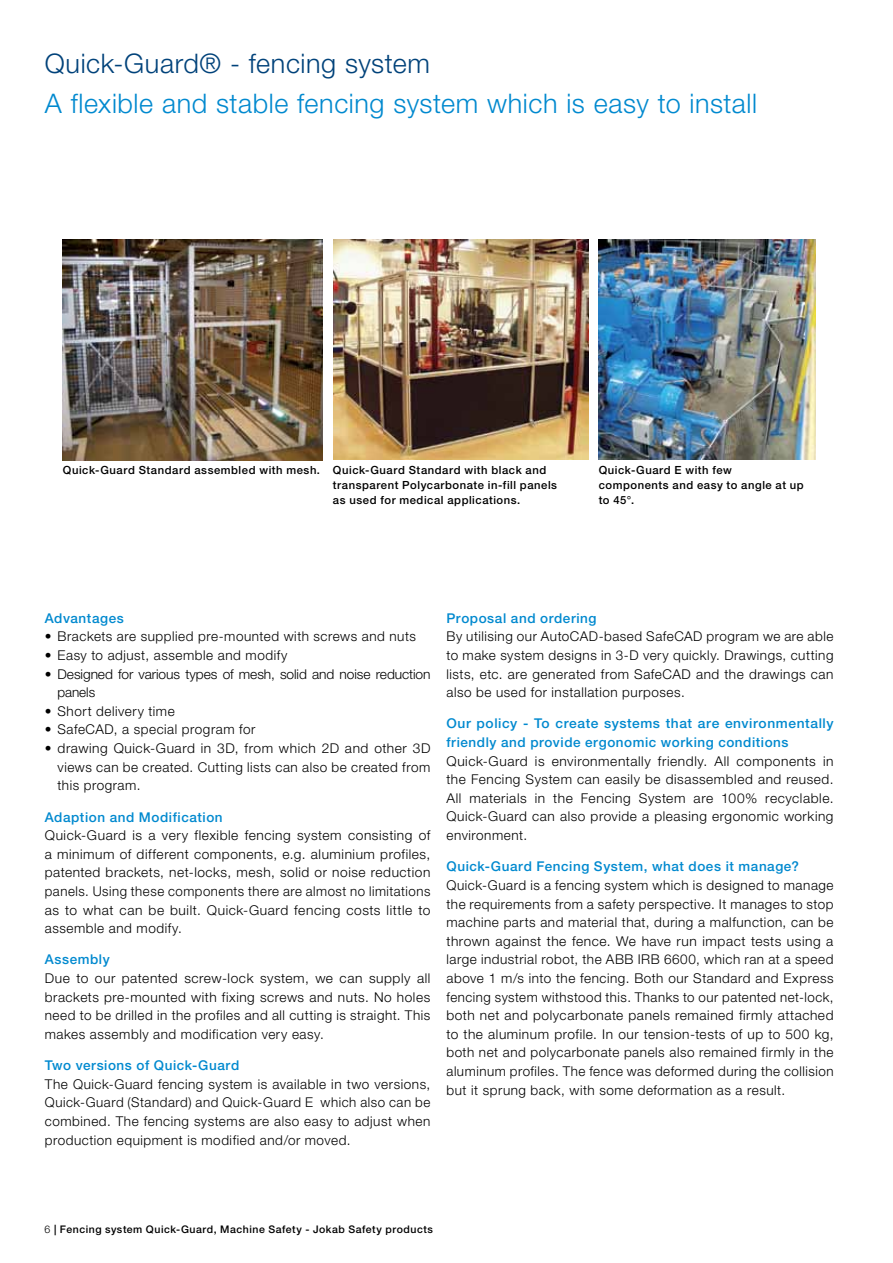
<style>
.page{position:relative;width:893px;height:1263px;background:#fff}
.page>*{position:absolute;margin:0;border:0;box-sizing:border-box;transform-origin:0 0}
.t1{font:300 27px "Helvetica Neue LT Std";letter-spacing:.02em;color:#0089cf}
.t2{font:300 27px "Helvetica Neue LT Std";letter-spacing:.02em;color:#00427a}
.t3{font:300 13.5px/18.6px "Helvetica Neue LT Std";letter-spacing:.04em;color:#000;text-align:justify}
.t4{font:500 13.5px/18.6px "Helvetica Neue LT Std";letter-spacing:.04em;color:#0089cf}
.t5{font:300 13.5px/18.6px "Helvetica Neue LT Std";letter-spacing:-.005em;color:#000}
.t6{font:500 11.25px/15px "Helvetica Neue LT Std";letter-spacing:.05em;color:#000}
.t7{font:500 10.5px "Helvetica Neue LT Std";letter-spacing:.05em;color:#000}
.s1{font-weight:300}
</style>
<div class="page">
<img style="left:599px;top:239px;width:217px;height:220px">
<img style="left:333px;top:239px;width:255px;height:221px">
<img style="left:63px;top:239px;width:259px;height:221px">
<h1 class="t2" style="left:45px;top:47px;width:387px">Quick-Guard® - fencing system</h1>
<h1 class="t1" style="left:45px;top:87px;width:714px">A flexible and stable fencing system which is easy to install</h1>
<p class="t6" style="left:63px;top:463px;width:259px">Quick-Guard Standard assembled with mesh.</p>
<p class="t6" style="left:333px;top:463px;width:226px">Quick-Guard Standard with black and transparent Polycarbonate in-fill panels as used for medical applications.</p>
<p class="t6" style="left:599px;top:463px;width:207px">Quick-Guard E with few components and easy to angle at up to 45°.</p>
<p class="t4" style="left:45px;top:608px;width:81px">Advantages</p>
<p class="t3" style="left:45px;top:627px;width:373px">• Brackets are supplied pre-mounted with screws and nuts</p>
<p class="t3" style="left:45px;top:645px;width:244px">• Easy to adjust, assemble and modify</p>
<p class="t5" style="left:58px;top:664px;width:374px;text-indent:-13px">• Designed for various types of mesh, solid and noise reduction panels</p>
<p class="t3" style="left:45px;top:701px;width:131px">• Short delivery time</p>
<p class="t3" style="left:45px;top:720px;width:212px">• SafeCAD, a special program for</p>
<p class="t3" style="left:58px;top:738px;width:374px;text-indent:-13px">• drawing Quick-Guard in 3D, from which 2D and other 3D views can be created. Cutting lists can also be created from this program.</p>
<p class="t4" style="left:45px;top:807px;width:179px">Adaption and Modification</p>
<p class="t3" style="left:45px;top:826px;width:387px">Quick-Guard is a very flexible fencing system consisting of a minimum of different components, e.g. aluminium profiles, patented brackets, net-locks, mesh, solid or noise reduction panels. Using these components there are almost no limitations as to what can be built. Quick-Guard fencing costs little to assemble and modify.</p>
<p class="t4" style="left:45px;top:950px;width:66px">Assembly</p>
<p class="t3" style="left:45px;top:969px;width:387px">Due to our patented screw-lock system, we can supply all brackets pre-mounted with fixing screws and nuts. No holes need to be drilled in the profiles and all cutting is straight. This makes assembly and modification very easy.</p>
<p class="t4" style="left:45px;top:1056px;width:196px">Two versions of Quick-Guard</p>
<p class="t3" style="left:45px;top:1074px;width:387px">The Quick-Guard fencing system is available in two versions, Quick-Guard (Standard) and Quick-Guard E which also can be combined. The fencing systems are also easy to adjust when production equipment is modified and/or moved.</p>
<p class="t4" style="left:446px;top:608px;width:152px">Proposal and ordering</p>
<p class="t3" style="left:446px;top:627px;width:389px">By utilising our AutoCAD-based SafeCAD program we are able to make system designs in 3-D very quickly. Drawings, cutting lists, etc. are generated from SafeCAD and the drawings can also be used for installation purposes.</p>
<p class="t4" style="left:446px;top:714px;width:389px">Our policy - To create systems that are environmentally friendly and provide ergonomic working conditions</p>
<p class="t3" style="left:446px;top:751px;width:389px">Quick-Guard is environmentally friendly. All components in the Fencing System can easily be disassembled and reused.<br>All materials in the Fencing System are 100% recyclable.<br>Quick-Guard can also provide a pleasing ergonomic working environment.</p>
<p class="t4" style="left:446px;top:857px;width:354px">Quick-Guard Fencing System, what does it manage?</p>
<p class="t3" style="left:446px;top:876px;width:389px">Quick-Guard is a fencing system which is designed to manage the requirements from a safety perspective. It manages to stop machine parts and material that, during a malfunction, can be thrown against the fence. We have run impact tests using a large industrial robot, the ABB IRB 6600, which ran at a speed above 1 m/s into the fencing. Both our Standard and Express fencing system withstood this. Thanks to our patented net-lock, both net and polycarbonate panels remained firmly attached to the aluminum profile. In our tension-tests of up to 500 kg, both net and polycarbonate panels also remained firmly in the aluminum profiles. The fence was deformed during the collision but it sprung back, with some deformation as a result.</p>
<p class="t7" style="left:45px;top:1223px;width:390px"><span class="s1">6</span> | Fencing system Quick-Guard, Machine Safety - Jokab Safety products</p>
</div>
